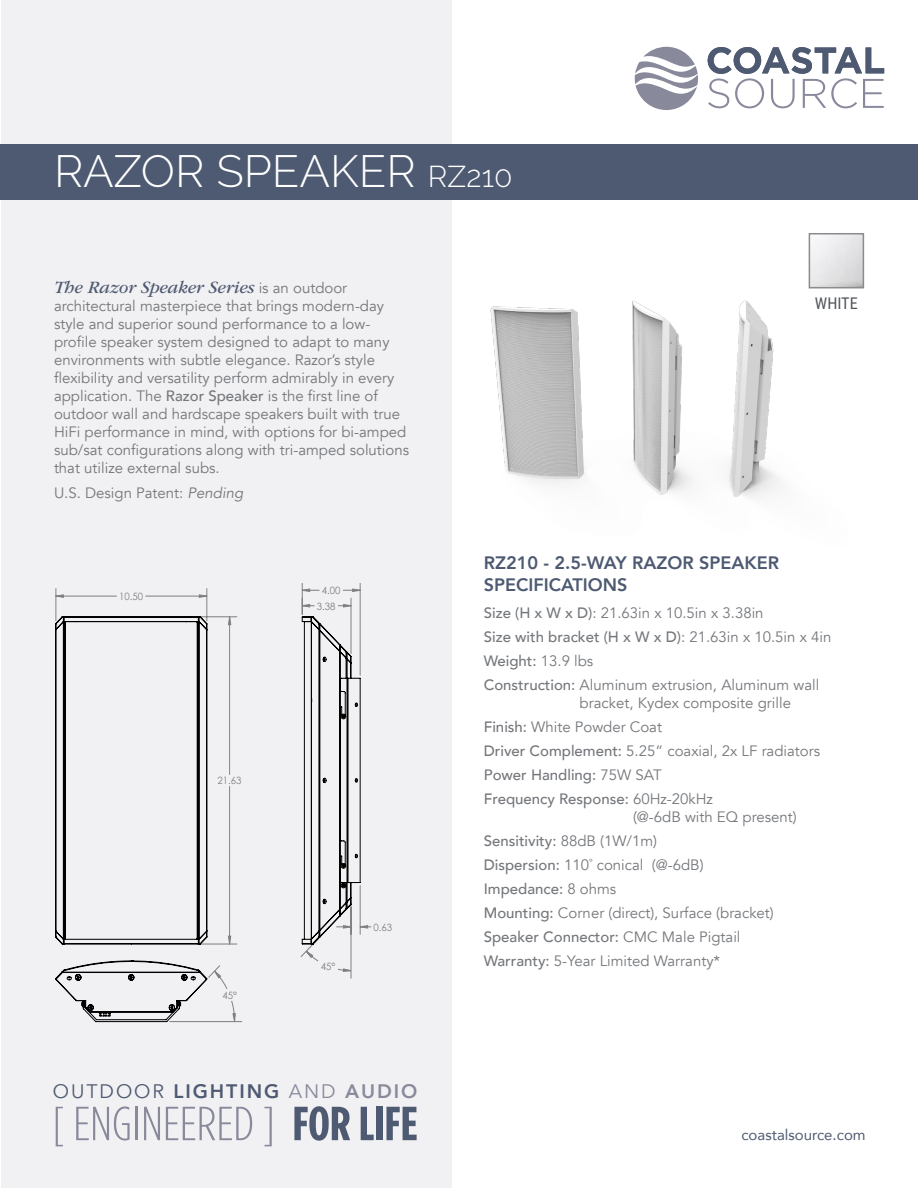
<style>
.page{position:relative;width:918px;height:1188px;background:#fff}
.page>*{position:absolute;margin:0;border:0;box-sizing:border-box;transform-origin:0 0}
.Paragraph_Style_1{font:300 45px "Raleway";color:#fff}
.t1{font:800 19.5px "Avenir";letter-spacing:.1em;color:#4e5a72}
.t2{font:800 18px/21.6px "Avenir";color:#4e5a72}
.t3{font:italic 18px "ITC Garamond Std";color:#4e5a72}
.t4{font:16.35px "Roboto Condensed";color:#52555b}
.t5{font:15px/18px "Avenir";color:#74777b}
.t6{font:500 15px "Avenir";color:#74777b}
.t7{font:15px "Avenir";color:#4e5a72}
.t8{font:10.05px "Century Gothic";color:#808080;scale:.96 1}
.t9{font:10.05px "Century Gothic";color:#808080;scale:.95 1}
.s1{font-size:30px}
.s2{font-family:"Avenir";font-style:normal;font-size:15px;color:#74777b}
.s3{font-weight:500}
.s4{font-style:italic}
.s5{font-weight:400}
.s6{font-weight:400;color:#888a9c}
.s7{color:#888a9c}
</style>
<div class="page">
<div style="left:1px;top:0;width:451px;height:1188px;background:#f1f0f2"></div>
<div style="left:0;top:144px;width:918px;height:55px;background:#4e5a72"></div>
<svg style="left:635px;top:47px;width:63px;height:63px"></svg>
<svg style="left:708px;top:47px;width:176px;height:61px"></svg>
<svg style="left:56px;top:1107px;width:7px;height:39px"></svg>
<svg style="left:76px;top:1106px;width:54px;height:35px"></svg>
<hr style="left:136px;top:1107px;width:2px;height:33px;background:#888a9c">
<svg style="left:144px;top:1107px;width:16px;height:33px"></svg>
<svg style="left:166px;top:1107px;width:86px;height:33px"></svg>
<svg style="left:265px;top:1107px;width:7px;height:39px"></svg>
<svg style="left:294px;top:1106px;width:56px;height:35px"></svg>
<svg style="left:361px;top:1107px;width:13px;height:33px"></svg>
<div style="left:376px;top:1107px;width:7px;height:33px;background:#4e5a72"></div>
<svg style="left:386px;top:1107px;width:31px;height:33px"></svg>
<img style="left:490px;top:233px;width:359px;height:265px">
<img style="left:812px;top:236px;width:49px;height:49px">
<div style="left:809px;top:233px;width:55px;height:55px;border:2px solid #8b8a8d"></div>
<hr style="left:917px;top:1047px;width:1px;height:141px;background:#4e5a72">
<svg style="left:56px;top:589px;width:312px;height:433px"></svg>
<svg style="left:55px;top:614px;width:153px;height:333px"></svg>
<svg style="left:302px;top:614px;width:59px;height:331px"></svg>
<svg style="left:55px;top:960px;width:152px;height:62px"></svg>
<p class="Paragraph_Style_1" style="left:54px;top:145px;width:460px">RAZOR SPEAKER <span class="s1">RZ210</span></p>
<p class="t3" style="left:54px;top:278px;width:295px">The Razor Speaker Series <span class="s2">is an outdoor</span></p>
<p class="t5" style="left:54px;top:297px;width:357px">architectural masterpiece that brings modern-day style and superior sound performance to a low&shy;profile speaker system designed to adapt to many environments with subtle elegance. Razor’s style flexibility and versatility perform admirably in every application. The <span class="s3">Razor Speaker</span> is the first line of outdoor wall and hardscape speakers built with true HiFi performance in mind, with options for bi-amped sub/sat configurations along with tri-amped solutions that utilize external subs.</p>
<p class="t5" style="left:54px;top:484px;width:191px">U.S. Design Patent: <span class="s4">Pending</span></p>
<p class="t4" style="left:815px;top:291px;width:44px">WHITE</p>
<p class="t8" style="left:119px;top:589px;width:27px">10.50</p>
<p class="t8" style="left:218px;top:774px;width:27px">21.63</p>
<p class="t9" style="left:222px;top:988px;width:17px">45°</p>
<p class="t8" style="left:322px;top:583px;width:21px">4.00</p>
<p class="t8" style="left:317px;top:599px;width:21px">3.38</p>
<p class="t9" style="left:321px;top:959px;width:17px">45°</p>
<p class="t8" style="left:374px;top:920px;width:21px">0.63</p>
<h2 class="t1" style="left:53px;top:1076px;width:366px"><span class="s5">OUTDOOR</span> LIGHTING <span class="s6">AND</span> <span class="s7">AUDIO</span></h2>
<p class="t2" style="left:484px;top:552px;width:297px">RZ210 - 2.5-WAY RAZOR SPEAKER<br>SPECIFICATIONS</p>
<p class="t5" style="left:484px;top:604px;width:281px"><span class="s3">Size (H x W x D)</span>: 21.63in x 10.5in x 3.38in</p>
<p class="t6" style="left:484px;top:624px;width:349px">Size with bracket (H x W x D)<span class="s5">: 21.63in x 10.5in x 4in</span></p>
<p class="t6" style="left:484px;top:648px;width:111px">Weight: <span class="s5">13.9 lbs</span></p>
<p class="t5" style="left:580px;top:676px;width:241px;text-indent:-96px"><span class="s3">Construction:</span> Aluminum extrusion, Aluminum wall bracket, Kydex composite grille</p>
<p class="t5" style="left:484px;top:718px;width:180px"><span class="s3">Finish:</span> White Powder Coat</p>
<p class="t5" style="left:484px;top:742px;width:338px"><span class="s3">Driver Complement:</span> 5.25” coaxial, 2x LF radiators</p>
<p class="t6" style="left:484px;top:762px;width:179px">Power Handling: <span class="s5">75W SAT</span></p>
<p class="t5" style="left:633px;top:790px;width:165px;text-indent:-149px"><span class="s3">Frequency Response:</span> 60Hz-20kHz<br>(@-6dB with EQ present)</p>
<p class="t6" style="left:484px;top:828px;width:175px">Sensitivity: <span class="s5">88dB (1W/1m)</span></p>
<p class="t5" style="left:484px;top:856px;width:221px"><span class="s3">Dispersion:</span> 110˚ conical (@-6dB)</p>
<p class="t6" style="left:484px;top:876px;width:134px">Impedance: <span class="s5">8 ohms</span></p>
<p class="t5" style="left:484px;top:904px;width:292px"><span class="s3">Mounting:</span> Corner (direct), Surface (bracket)</p>
<p class="t6" style="left:484px;top:924px;width:258px">Speaker Connector: <span class="s5">CMC Male Pigtail</span></p>
<p class="t5" style="left:484px;top:952px;width:238px"><span class="s3">Warranty:</span> 5-Year Limited Warranty*</p>
<p class="t7" style="left:741px;top:1123px;width:126px">coastalsource.com</p>
</div>
